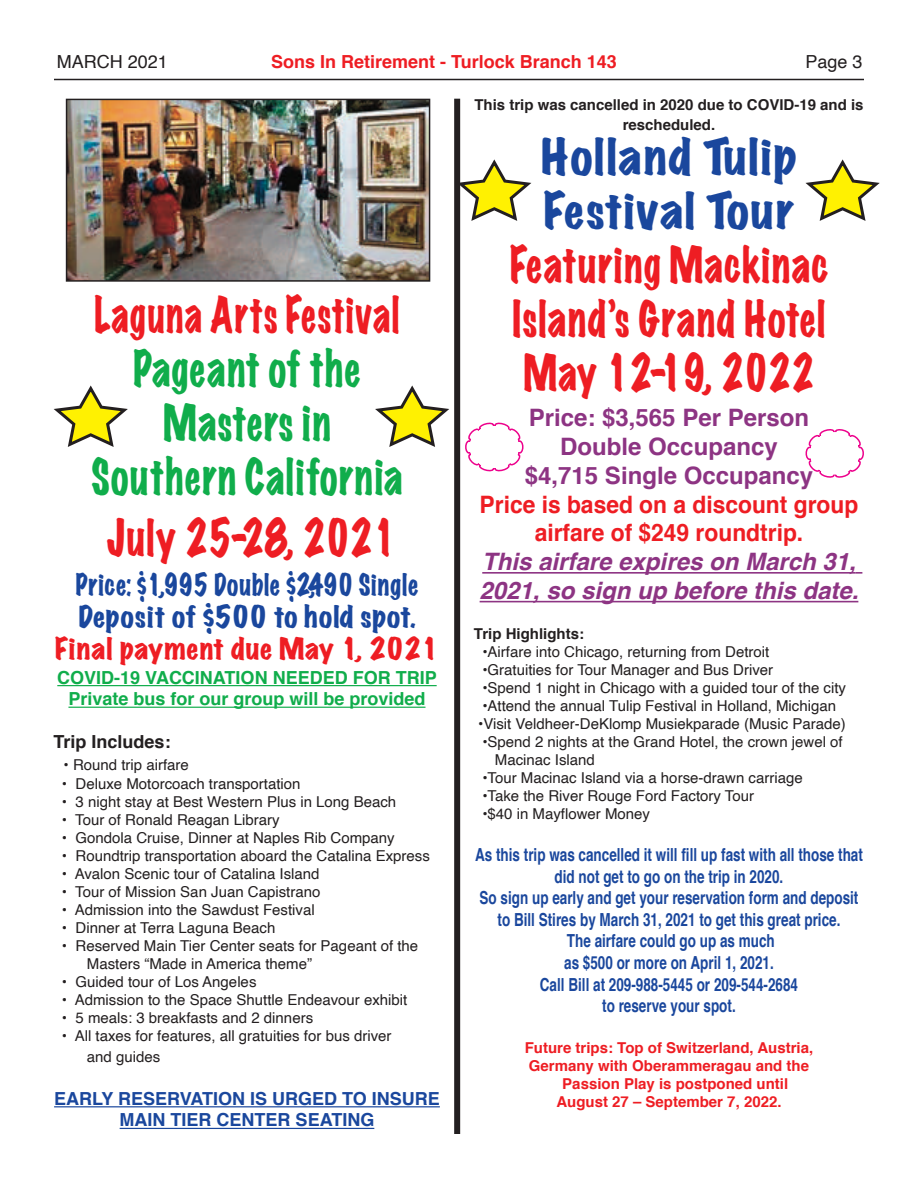
<style>
.page{position:relative;width:918px;height:1188px;background:#fff}
.page>*{position:absolute;margin:0;border:0;box-sizing:border-box;transform-origin:0 0}
.t1{font:expanded 45px/54px "Marker Felt";letter-spacing:.035em;color:#ee1d23;text-align:justify;scale:.8 1}
.t2{font:expanded 45px/54px "Marker Felt";letter-spacing:.04em;color:#10ad4b;text-align:center;scale:.8 1}
.t3{font:expanded 45px/54px "Marker Felt";letter-spacing:.04em;color:#1a479d}
.t4{font:expanded 45px "Marker Felt";letter-spacing:.035em;color:#ee1d23;scale:.75 1}
.t5{font:expanded 45px "Marker Felt";color:#ee1d23;scale:.8 1}
.t6{font:expanded 27px/32.4px "Marker Felt";letter-spacing:.03em;color:#1a479d;scale:.85 1}
.t7{font:expanded 27px "Marker Felt";letter-spacing:.03em;color:#ee1d23}
.t8{font:700 24px/28.8px "Helvetica";color:#8d3483;text-align:center}
.t9{font:italic 700 24px/28.8px "Helvetica";color:#8d3483}
.t10{font:700 24px/28.8px "Helvetica";color:#ee1d23;text-align:center;scale:.95 1}
.t11{font:700 18px/21.6px "Helvetica";color:#1a479d;text-align:center;scale:.75 1}
.t12{font:700 18px/21.6px "Helvetica";color:#10ad4b;text-align:center}
.t13{font:700 18px/21.6px "Helvetica";color:#1a479d;text-align:center}
.t14{font:700 18px "Helvetica";color:#ee1d23}
.t15{font:18px "Helvetica";color:#231f20}
.t16{font:700 18px "Helvetica";color:#231f20}
.t17{font:15px/18px "Helvetica";color:#231f20}
.t18{font:700 15px "Helvetica";color:#ee1d23}
.t19{font:700 15px/20.2px "Helvetica";color:#231f20;text-align:center}
</style>
<div class="page">
<hr style="left:54px;top:79px;width:810px;height:1px;background:#231f20">
<hr style="left:57px;top:685px;width:380px;height:1px;background:#10ad4b">
<hr style="left:68px;top:707px;width:358px;height:1px;background:#10ad4b">
<hr style="left:54px;top:1106px;width:386px;height:1px;background:#1a479d">
<hr style="left:120px;top:1128px;width:254px;height:1px;background:#1a479d">
<hr style="left:482px;top:572px;width:374px;height:2px;background:#8d3483">
<svg style="left:856px;top:572px;width:6px;height:2px"></svg>
<hr style="left:480px;top:601px;width:378px;height:1px;background:#8d3483">
<div style="left:454px;top:99px;width:6px;height:1035px;background:#231f20"></div>
<img style="left:69px;top:102px;width:358px;height:177px">
<div style="left:66px;top:99px;width:364px;height:183px;border:2px solid #231f20"></div>
<svg style="left:54px;top:385px;width:74px;height:62px"></svg>
<svg style="left:375px;top:385px;width:74px;height:62px"></svg>
<svg style="left:460px;top:159px;width:71px;height:62px"></svg>
<svg style="left:806px;top:159px;width:74px;height:62px"></svg>
<svg style="left:805px;top:429px;width:59px;height:49px"></svg>
<svg style="left:465px;top:422px;width:59px;height:50px"></svg>
<p class="t15" style="left:57px;top:54px;width:113px">MARCH 2021</p>
<p class="t14" style="left:271px;top:54px;width:347px">Sons In Retirement - Turlock Branch 143</p>
<p class="t15" style="left:805px;top:54px;width:59px">Page 3</p>
<h1 class="t4" style="left:95px;top:291px;width:408px">Laguna Arts Festival</h1>
<h1 class="t2" style="left:91px;top:344px;width:391px">Pageant of the<br>Masters in<br>Southern California</h1>
<h1 class="t5" style="left:107px;top:514px;width:363px">July 25-28, 2021</h1>
<h2 class="t6" style="left:76px;top:569px;width:405px">Price: $1,995 Double $2,490 Single<br>Deposit of $500 to hold spot.</h2>
<h2 class="t7" style="left:55px;top:635px;width:385px">Final payment due May 1, 2021</h2>
<p class="t12" style="left:57px;top:668px;width:381px">COVID-19 VACCINATION NEEDED FOR TRIP<br>Private bus for our group will be provided</p>
<p class="t16" style="left:54px;top:735px;width:119px">Trip Includes:</p>
<p class="t17" style="left:64px;top:757px;width:127px">• Round trip airfare</p>
<p class="t17" style="left:62px;top:776px;width:240px">• Deluxe Motorcoach transportation</p>
<p class="t17" style="left:62px;top:794px;width:336px">• 3 night stay at Best Western Plus in Long Beach</p>
<p class="t17" style="left:62px;top:812px;width:219px">• Tour of Ronald Reagan Library</p>
<p class="t17" style="left:62px;top:830px;width:334px">• Gondola Cruise, Dinner at Naples Rib Company</p>
<p class="t17" style="left:62px;top:848px;width:369px">• Roundtrip transportation aboard the Catalina Express</p>
<p class="t17" style="left:62px;top:866px;width:259px">• Avalon Scenic tour of Catalina Island</p>
<p class="t17" style="left:62px;top:884px;width:260px">• Tour of Mission San Juan Capistrano</p>
<p class="t17" style="left:62px;top:902px;width:254px">• Admission into the Sawdust Festival</p>
<p class="t17" style="left:62px;top:920px;width:215px">• Dinner at Terra Laguna Beach</p>
<p class="t17" style="left:87px;top:938px;width:333px;text-indent:-25px">• Reserved Main Tier Center seats for Pageant of the<br>Masters “Made in America theme”</p>
<p class="t17" style="left:62px;top:974px;width:196px">• Guided tour of Los Angeles</p>
<p class="t17" style="left:62px;top:992px;width:347px">• Admission to the Space Shuttle Endeavour exhibit</p>
<p class="t17" style="left:62px;top:1010px;width:253px">• 5 meals: 3 breakfasts and 2 dinners</p>
<p class="t17" style="left:87px;top:1027px;width:306px;line-height:20.2px;text-indent:-25px">• All taxes for features, all gratuities for bus driver and guides</p>
<p class="t13" style="left:54px;top:1089px;width:387px">EARLY RESERVATION IS URGED TO INSURE<br>MAIN TIER CENTER SEATING</p>
<p class="t19" style="left:474px;top:96px;width:391px">This trip was cancelled in 2020 due to COVID-19 and is rescheduled.</p>
<h1 class="t3" style="left:541px;top:132px;width:257px">Holland Tulip<br>Festival Tour</h1>
<h1 class="t1" style="left:510px;top:240px;width:399px">Featuring Mackinac Island’s Grand Hotel May 12-19, 2022</h1>
<h3 class="t8" style="left:525px;top:405px;width:290px">Price: $3,565 Per Person<br>Double Occupancy $4,715 Single Occupancy</h3>
<h3 class="t10" style="left:480px;top:492px;width:400px">Price is based on a discount group airfare of $249 roundtrip.</h3>
<h3 class="t9" style="left:480px;top:549px;width:380px">This airfare expires on March 31,<br>2021, so sign up before this date.</h3>
<p class="t19" style="left:474px;top:625px;width:112px">Trip Highlights:</p>
<p class="t17" style="left:482px;top:644px;width:289px">•Airfare into Chicago, returning from Detroit</p>
<p class="t17" style="left:482px;top:662px;width:292px">•Gratuities for Tour Manager and Bus Driver</p>
<p class="t17" style="left:482px;top:680px;width:365px">•Spend 1 night in Chicago with a guided tour of the city</p>
<p class="t17" style="left:482px;top:698px;width:355px">•Attend the annual Tulip Festival in Holland, Michigan</p>
<p class="t17" style="left:478px;top:716px;width:369px">•Visit Veldheer-DeKlomp Musiekparade (Music Parade)</p>
<p class="t17" style="left:495px;top:734px;width:349px;text-indent:-13px">•Spend 2 nights at the Grand Hotel, the crown jewel of<br>Macinac Island</p>
<p class="t17" style="left:482px;top:770px;width:322px">•Tour Macinac Island via a horse-drawn carriage</p>
<p class="t17" style="left:482px;top:788px;width:273px">•Take the River Rouge Ford Factory Tour</p>
<p class="t17" style="left:482px;top:806px;width:169px">•$40 in Mayflower Money</p>
<p class="t11" style="left:475px;top:845px;width:519px">As this trip was cancelled it will fill up fast with all those that did not get to go on the trip in 2020.<br>So sign up early and get your reservation form and deposit to Bill Stires by March 31, 2021 to get this great price.<br>The airfare could go up as much<br>as $500 or more on April 1, 2021.<br>Call Bill at 209-988-5445 or 209-544-2684<br>to reserve your spot.</p>
<p class="t18" style="left:525px;top:1042px;width:290px">Future trips: Top of Switzerland, Austria,</p>
<p class="t18" style="left:529px;top:1060px;width:282px">Germany with Oberammeragau and the</p>
<p class="t18" style="left:562px;top:1078px;width:227px">Passion Play is postponed until</p>
<p class="t18" style="left:556px;top:1096px;width:227px">August 27 – September 7, 2022.</p>
</div>
